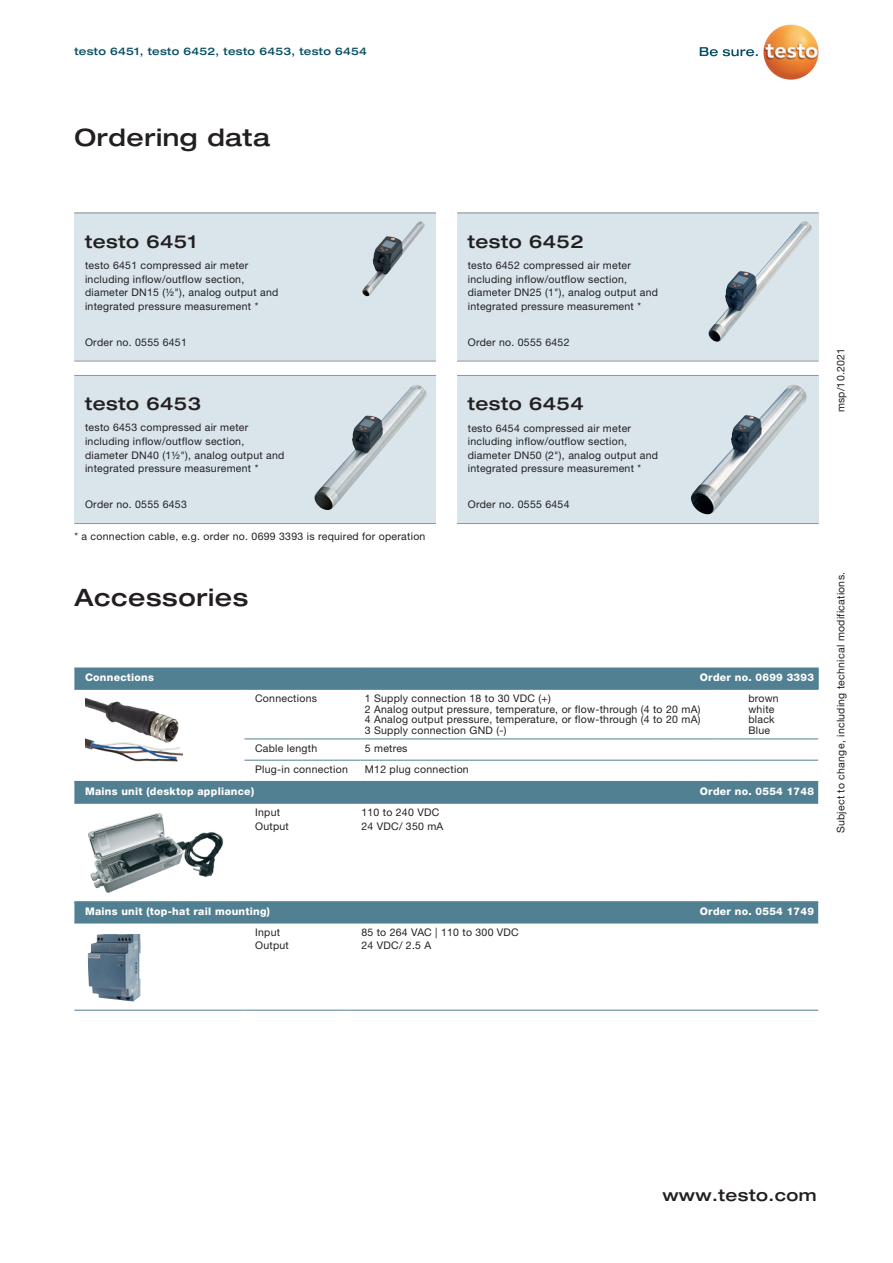
<style>
.page{position:relative;width:893px;height:1263px;background:#fff}
.page>*{position:absolute;margin:0;border:0;box-sizing:border-box;transform-origin:0 0}
.t1{font:500 expanded 24px "Helvetica Neue LTW1 G";letter-spacing:.025em;color:#231f20}
.t2{font:500 expanded 18px "Helvetica Neue LTW1 G";letter-spacing:.025em;color:#231f20}
.t3{font:500 expanded 16.5px "Helvetica Neue LTW1 G";letter-spacing:.025em;color:#231f20}
.t4{font:10.5px/13.5px "Helvetica Neue LTW1 G";letter-spacing:.025em;color:#231f20}
.t5{font:800 10.5px "Helvetica Neue LTW1 G";letter-spacing:.025em;color:#fff}
.t6{font:500 expanded 10.5px "Helvetica Neue LTW1 G";letter-spacing:.025em;color:#074f64}
</style>
<div class="page">
<svg style="left:700px;top:47px;width:58px;height:9px"></svg>
<img style="left:763px;top:24px;width:56px;height:56px;border-radius:28px">
<div style="left:74px;top:213px;width:362px;height:148px;background:#d9e5eb"></div>
<div style="left:457px;top:213px;width:362px;height:148px;background:#d9e5eb"></div>
<div style="left:74px;top:375px;width:362px;height:148px;background:#d9e5eb"></div>
<div style="left:457px;top:375px;width:362px;height:148px;background:#d9e5eb"></div>
<hr style="left:74px;top:361px;width:362px;height:1px;background:#939598">
<hr style="left:457px;top:361px;width:362px;height:1px;background:#939598">
<hr style="left:74px;top:523px;width:362px;height:1px;background:#939598">
<hr style="left:457px;top:523px;width:362px;height:1px;background:#939598">
<hr style="left:74px;top:213px;width:362px;height:1px;background:#939598">
<hr style="left:457px;top:213px;width:362px;height:1px;background:#939598">
<hr style="left:74px;top:375px;width:362px;height:1px;background:#939598">
<hr style="left:457px;top:375px;width:362px;height:1px;background:#939598">
<img style="left:362px;top:221px;width:63px;height:75px">
<img style="left:708px;top:221px;width:104px;height:121px">
<img style="left:691px;top:385px;width:116px;height:129px">
<img style="left:314px;top:385px;width:112px;height:125px">
<hr style="left:244px;top:689px;width:117px;height:1px;background:#518093">
<hr style="left:361px;top:689px;width:351px;height:1px;background:#518093">
<hr style="left:74px;top:781px;width:170px;height:1px;background:#518093">
<hr style="left:244px;top:738px;width:117px;height:1px;background:#518093">
<hr style="left:244px;top:760px;width:117px;height:1px;background:#518093">
<hr style="left:244px;top:781px;width:117px;height:1px;background:#518093">
<hr style="left:712px;top:689px;width:32px;height:1px;background:#518093">
<hr style="left:744px;top:689px;width:75px;height:1px;background:#518093">
<hr style="left:361px;top:738px;width:351px;height:1px;background:#518093">
<hr style="left:712px;top:738px;width:32px;height:1px;background:#518093">
<hr style="left:744px;top:738px;width:74px;height:1px;background:#518093">
<hr style="left:361px;top:760px;width:351px;height:1px;background:#518093">
<hr style="left:712px;top:760px;width:32px;height:1px;background:#518093">
<hr style="left:744px;top:760px;width:74px;height:1px;background:#518093">
<hr style="left:361px;top:781px;width:351px;height:1px;background:#518093">
<hr style="left:712px;top:781px;width:32px;height:1px;background:#518093">
<hr style="left:744px;top:781px;width:74px;height:1px;background:#518093">
<div style="left:74px;top:668px;width:745px;height:21px;background:#518093"></div>
<hr style="left:712px;top:668px;width:32px;height:1px;background:#518093">
<hr style="left:744px;top:668px;width:75px;height:1px;background:#518093">
<hr style="left:74px;top:689px;width:170px;height:1px;background:#518093">
<img style="left:85px;top:697px;width:94px;height:33px">
<img style="left:85px;top:730px;width:98px;height:32px">
<div style="left:74px;top:782px;width:744px;height:21px;background:#518093"></div>
<hr style="left:74px;top:803px;width:170px;height:1px;background:#518093">
<hr style="left:244px;top:803px;width:107px;height:1px;background:#518093">
<hr style="left:351px;top:803px;width:467px;height:1px;background:#518093">
<hr style="left:351px;top:782px;width:467px;height:1px;background:#518093">
<img style="left:88px;top:813px;width:136px;height:80px">
<hr style="left:74px;top:923px;width:170px;height:1px;background:#518093">
<hr style="left:74px;top:1010px;width:170px;height:1px;background:#518093">
<hr style="left:244px;top:1010px;width:107px;height:1px;background:#518093">
<hr style="left:244px;top:923px;width:107px;height:1px;background:#518093">
<hr style="left:351px;top:923px;width:467px;height:1px;background:#518093">
<hr style="left:351px;top:1010px;width:467px;height:1px;background:#518093">
<hr style="left:74px;top:901px;width:170px;height:1px;background:#518093">
<hr style="left:244px;top:901px;width:107px;height:1px;background:#518093">
<hr style="left:351px;top:901px;width:467px;height:1px;background:#518093">
<div style="left:74px;top:902px;width:744px;height:21px;background:#518093"></div>
<img style="left:88px;top:934px;width:53px;height:67px">
<p class="t6" style="left:74px;top:44px;width:294px">testo 6451, testo 6452, testo 6453, testo 6454</p>
<h1 class="t1" style="left:74px;top:122px;width:197px">Ordering data</h1>
<h2 class="t2" style="left:85px;top:230px;width:113px">testo 6451</h2>
<h2 class="t2" style="left:468px;top:230px;width:117px">testo 6452</h2>
<p class="t4" style="left:85px;top:258px;width:195px">testo 6451 compressed air meter including inflow/outflow section, diameter DN15 (½"), analog output and integrated pressure measurement *</p>
<p class="t4" style="left:468px;top:258px;width:192px">testo 6452 compressed air meter including inflow/outflow section, diameter DN25 (1"), analog output and integrated pressure measurement *</p>
<p class="t4" style="left:85px;top:335px;width:103px">Order no. 0555 6451</p>
<p class="t4" style="left:468px;top:335px;width:103px">Order no. 0555 6452</p>
<h2 class="t2" style="left:85px;top:392px;width:117px">testo 6453</h2>
<h2 class="t2" style="left:468px;top:392px;width:117px">testo 6454</h2>
<p class="t4" style="left:85px;top:421px;width:201px">testo 6453 compressed air meter including inflow/outflow section, diameter DN40 (1½"), analog output and integrated pressure measurement *</p>
<p class="t4" style="left:468px;top:421px;width:192px">testo 6454 compressed air meter including inflow/outflow section, diameter DN50 (2"), analog output and integrated pressure measurement *</p>
<p class="t4" style="left:85px;top:497px;width:103px">Order no. 0555 6453</p>
<p class="t4" style="left:468px;top:497px;width:103px">Order no. 0555 6454</p>
<p class="t4" style="left:74px;top:529px;width:353px">* a connection cable, e.g. order no. 0699 3393 is required for operation</p>
<h1 class="t1" style="left:74px;top:582px;width:175px">Accessories</h1>
<p class="t5" style="left:85px;top:671px;width:70px">Connections</p>
<p class="t5" style="left:700px;top:671px;width:116px">Order no. 0699 3393</p>
<p class="t4" style="left:255px;top:691px;width:63px">Connections</p>
<p class="t4" style="left:365px;top:693px;width:337px;line-height:10.5px">1 Supply connection 18 to 30 VDC (+)<br>2 Analog output pressure, temperature, or flow-through (4 to 20 mA)<br>4 Analog output pressure, temperature, or flow-through (4 to 20 mA)<br>3 Supply connection GND (-)</p>
<p class="t4" style="left:748px;top:693px;width:32px;line-height:10.5px">brown white black<br>Blue</p>
<p class="t4" style="left:255px;top:741px;width:64px">Cable length</p>
<p class="t4" style="left:365px;top:741px;width:44px">5 metres</p>
<p class="t4" style="left:255px;top:762px;width:94px">Plug-in connection</p>
<p class="t4" style="left:365px;top:762px;width:105px">M12 plug connection</p>
<p class="t5" style="left:85px;top:785px;width:171px">Mains unit (desktop appliance)</p>
<p class="t5" style="left:700px;top:785px;width:116px">Order no. 0554 1748</p>
<p class="t4" style="left:255px;top:805px;width:35px">Input<br>Output</p>
<p class="t4" style="left:361px;top:805px;width:84px">110 to 240 VDC<br>24 VDC/ 350 mA</p>
<p class="t4" style="left:834px;top:412px;width:66px;rotate:-90deg">msp/10.2021</p>
<p class="t4" style="left:834px;top:833px;width:263px;rotate:-90deg">Subject to change, including technical modifications.</p>
<p class="t5" style="left:85px;top:904px;width:186px">Mains unit (top-hat rail mounting)</p>
<p class="t5" style="left:700px;top:904px;width:116px">Order no. 0554 1749</p>
<p class="t4" style="left:255px;top:925px;width:35px">Input<br>Output</p>
<p class="t4" style="left:361px;top:925px;width:159px">85 to 264 VAC | 110 to 300 VDC<br>24 VDC/ 2.5 A</p>
<h3 class="t3" style="left:662px;top:1185px;width:156px">www.testo.com</h3>
</div>
